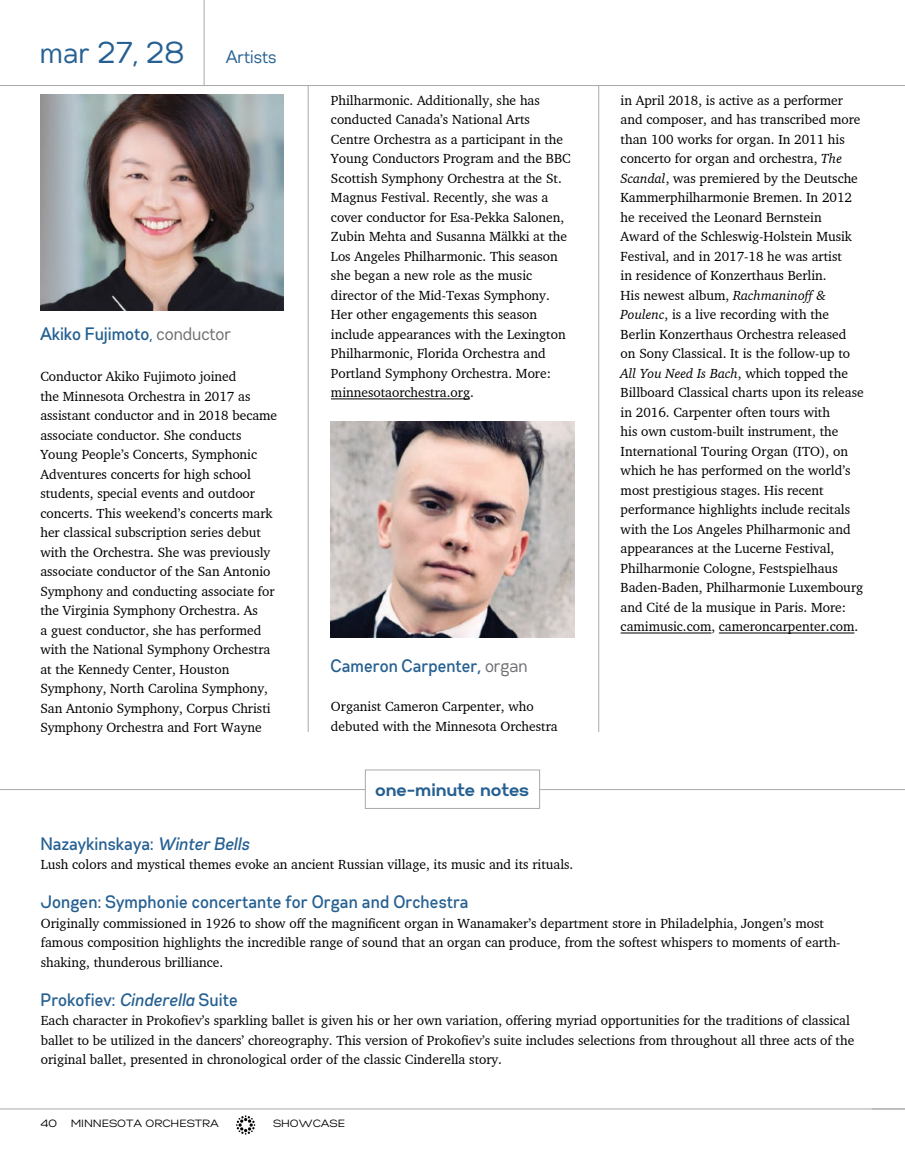
<style>
.page{position:relative;width:905px;height:1175px;background:#fff}
.page>*{position:absolute;margin:0;border:0;box-sizing:border-box;transform-origin:0 0}
.t1{font:30px "Gabriel Orchestra Cond Normal";color:#266092}
.t2{font:500 18px "Gabriel Orchestra Cond";color:#266092}
.t3{font:700 18px "Gabriel Orchestra";color:#266092}
.t4{font:18px "Gabriel Orchestra Cond Normal";color:#266092}
.t5{font:13.5px/19.5px "Charter BT Pro";color:#000}
.t6{font:10.5px "Gabriel Orchestra Normal";color:#000}
.s1{font-family:"Gabriel Orchestra Cond Normal";font-weight:400}
.s2{font-family:"Gabriel Orchestra Cond Normal";font-weight:400;color:#6d6e71}
.s3{font-style:italic}
.s4{font-family:"Gabriel Orchestra Cnd Medium It";font-weight:400}
</style>
<div class="page">
<hr style="left:0;top:1108px;width:904px;height:1px;background:#a7a9ac">
<svg style="left:236px;top:1115px;width:19px;height:19px"></svg>
<hr style="left:0;top:85px;width:904px;height:1px;background:#a7a9ac">
<hr style="left:204px;top:0;width:1px;height:85px;background:#a7a9ac">
<hr style="left:0;top:789px;width:904px;height:1px;background:#a7a9ac">
<div style="left:365px;top:770px;width:174px;height:38px;background:#fff"></div>
<div style="left:365px;top:769px;width:175px;height:39px;border:1px solid #a7a9ac"></div>
<hr style="left:308px;top:86px;width:1px;height:646px;background:#a7a9ac">
<hr style="left:598px;top:86px;width:1px;height:646px;background:#a7a9ac">
<img style="left:331px;top:421px;width:243px;height:216px">
<img style="left:40px;top:94px;width:243px;height:216px">
<hr style="left:620px;top:632px;width:91px;height:1px;background:#000">
<hr style="left:718px;top:632px;width:136px;height:1px;background:#000">
<hr style="left:331px;top:398px;width:139px;height:1px;background:#000">
<h1 class="t1" style="left:41px;top:35px;width:146px">mar 27, 28</h1>
<h2 class="t4" style="left:226px;top:46px;width:52px">Artists</h2>
<h2 class="t2" style="left:40px;top:323px;width:192px">Akiko Fujimoto<span class="s1">,</span> <span class="s2">conductor</span></h2>
<p class="t5" style="left:40px;top:366px;width:238px">Conductor Akiko Fujimoto joined<br>the Minnesota Orchestra in 2017 as assistant conductor and in 2018 became associate conductor. She conducts Young People’s Concerts, Symphonic Adventures concerts for high school students, special events and outdoor concerts. This weekend’s concerts mark her classical subscription series debut with the Orchestra. She was previously associate conductor of the San Antonio Symphony and conducting associate for the Virginia Symphony Orchestra. As<br>a guest conductor, she has performed with the National Symphony Orchestra at the Kennedy Center, Houston Symphony, North Carolina Symphony, San Antonio Symphony, Corpus Christi Symphony Orchestra and Fort Wayne</p>
<p class="t5" style="left:331px;top:90px;width:241px">Philharmonic. Additionally, she has conducted Canada’s National Arts Centre Orchestra as a participant in the Young Conductors Program and the BBC Scottish Symphony Orchestra at the St.<br>Magnus Festival. Recently, she was a cover conductor for Esa-Pekka Salonen, Zubin Mehta and Susanna Mälkki at the Los Angeles Philharmonic. This season she began a new role as the music director of the Mid-Texas Symphony.<br>Her other engagements this season include appearances with the Lexington Philharmonic, Florida Orchestra and Portland Symphony Orchestra. More: minnesotaorchestra.org.</p>
<h2 class="t2" style="left:331px;top:655px;width:199px">Cameron Carpenter, <span class="s2">organ</span></h2>
<p class="t5" style="left:331px;top:697px;width:228px">Organist Cameron Carpenter, who debuted with the Minnesota Orchestra</p>
<h2 class="t3" style="left:375px;top:779px;width:155px">one-minute notes</h2>
<p class="t5" style="left:620px;top:90px;width:244px">in April 2018, is active as a performer and composer, and has transcribed more than 100 works for organ. In 2011 his concerto for organ and orchestra, <span class="s3">The Scandal</span>, was premiered by the Deutsche Kammerphilharmonie Bremen. In 2012 he received the Leonard Bernstein Award of the Schleswig-Holstein Musik Festival, and in 2017-18 he was artist<br>in residence of Konzerthaus Berlin.<br>His newest album, <span class="s3">Rachmaninoff &amp; Poulenc</span>, is a live recording with the Berlin Konzerthaus Orchestra released on Sony Classical. It is the follow-up to <span class="s3">All You Need Is Bach</span>, which topped the Billboard Classical charts upon its release in 2016. Carpenter often tours with<br>his own custom-built instrument, the International Touring Organ (ITO), on which he has performed on the world’s most prestigious stages. His recent performance highlights include recitals with the Los Angeles Philharmonic and appearances at the Lucerne Festival, Philharmonie Cologne, Festspielhaus Baden-Baden, Philharmonie Luxembourg and Cité de la musique in Paris. More: camimusic.com, cameroncarpenter.com.</p>
<h2 class="t2" style="left:41px;top:833px;width:210px">Nazaykinskaya: <span class="s4">Winter Bells</span></h2>
<p class="t5" style="left:41px;top:854px;width:534px">Lush colors and mystical themes evoke an ancient Russian village, its music and its rituals.</p>
<h2 class="t2" style="left:41px;top:891px;width:430px">Jongen: Symphonie concertante for Organ and Orchestra</h2>
<p class="t5" style="left:41px;top:913px;width:801px">Originally commissioned in 1926 to show off the magnificent organ in Wanamaker’s department store in Philadelphia, Jongen’s most famous composition highlights the incredible range of sound that an organ can produce, from the softest whispers to moments of earth&shy;shaking, thunderous brilliance.</p>
<h2 class="t2" style="left:41px;top:989px;width:199px">Prokofiev: <span class="s4">Cinderella</span> Suite</h2>
<p class="t5" style="left:41px;top:1010px;width:815px">Each character in Prokofiev’s sparkling ballet is given his or her own variation, offering myriad opportunities for the traditions of classical ballet to be utilized in the dancers’ choreography. This version of Prokofiev’s suite includes selections from throughout all three acts of the original ballet, presented in chronological order of the classic Cinderella story.</p>
<p class="t6" style="left:41px;top:1117px;width:18px">40</p>
<p class="t6" style="left:71px;top:1117px;width:150px">MINNESOTA ORCHESTRA</p>
<p class="t6" style="left:273px;top:1117px;width:74px">SHOWCASE</p>
</div>
